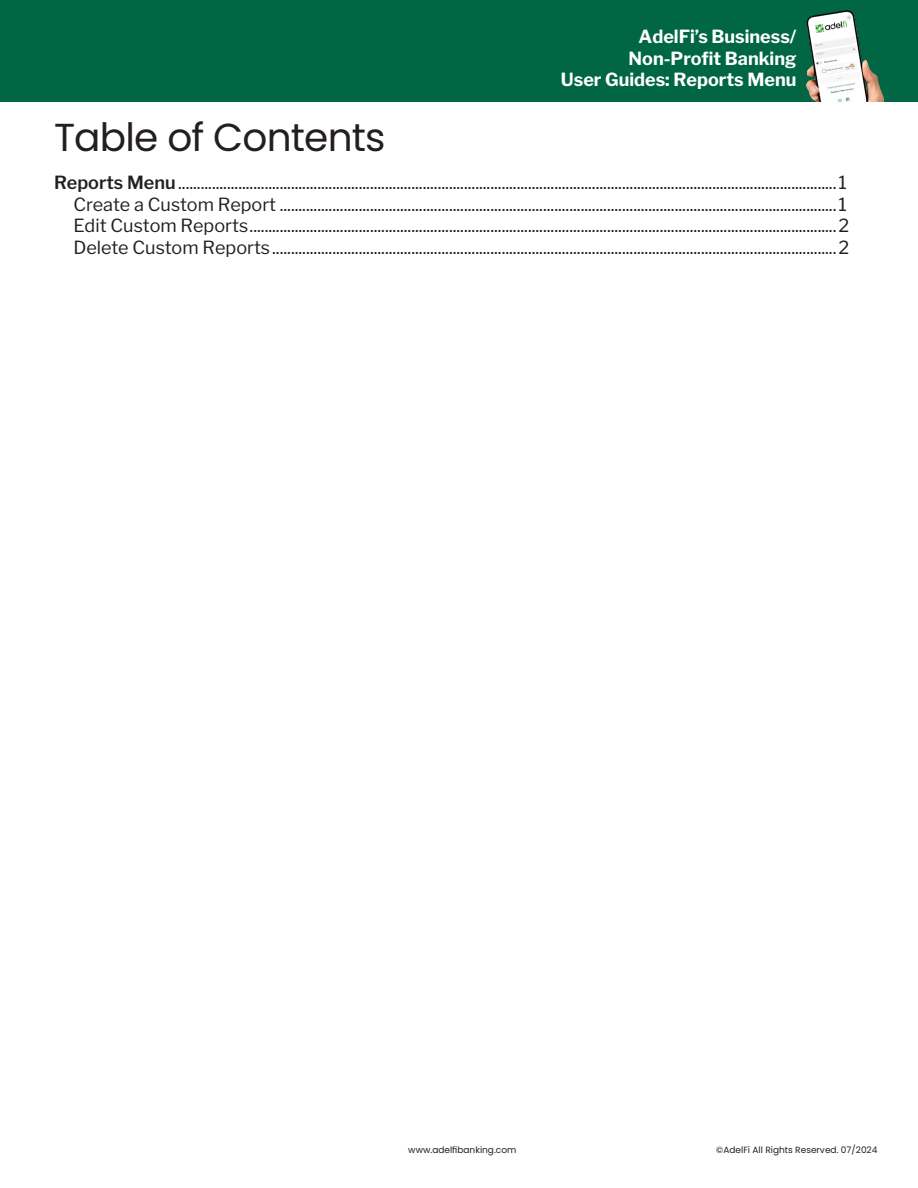
<style>
.page{position:relative;width:918px;height:1188px;background:#fff}
.page>*{position:absolute;margin:0;border:0;box-sizing:border-box;transform-origin:0 0}
.t1{font:39px "Poppins";letter-spacing:-.02em;color:#231f20}
.t2{font:18px "Libre Franklin";color:#231f20}
.t3{font:700 18px/21.6px "Libre Franklin";color:#fff;text-align:right}
.t4{font:9px "Poppins";color:#231f20}
.s1{font-weight:600}
</style>
<div class="page">
<div style="left:0;top:0;width:918px;height:101px;background:#064"></div>
<img style="left:807px;top:11px;width:77px;height:90px">
<p class="t3" style="left:561px;top:26px;width:237px">AdelFi’s Business/<br>Non-Profit Banking<br>User Guides: Reports Menu</p>
<p class="t1" style="left:54px;top:115px;width:333px">Table of Contents</p>
<p class="t2" style="left:54px;top:172px;width:794px"><span class="s1">Reports Menu</span>...............................................................................................................................................................................1</p>
<p class="t2" style="left:73px;top:193px;width:775px">Create a Custom Report ....................................................................................................................................................1</p>
<p class="t2" style="left:73px;top:215px;width:777px">Edit Custom Reports............................................................................................................................................................2</p>
<p class="t2" style="left:73px;top:236px;width:777px">Delete Custom Reports......................................................................................................................................................2</p>
<p class="t4" style="left:408px;top:1145px;width:110px">www.adelfibanking.com</p>
<p class="t4" style="left:716px;top:1145px;width:163px">©AdelFi All Rights Reserved. 07/2024</p>
</div>
